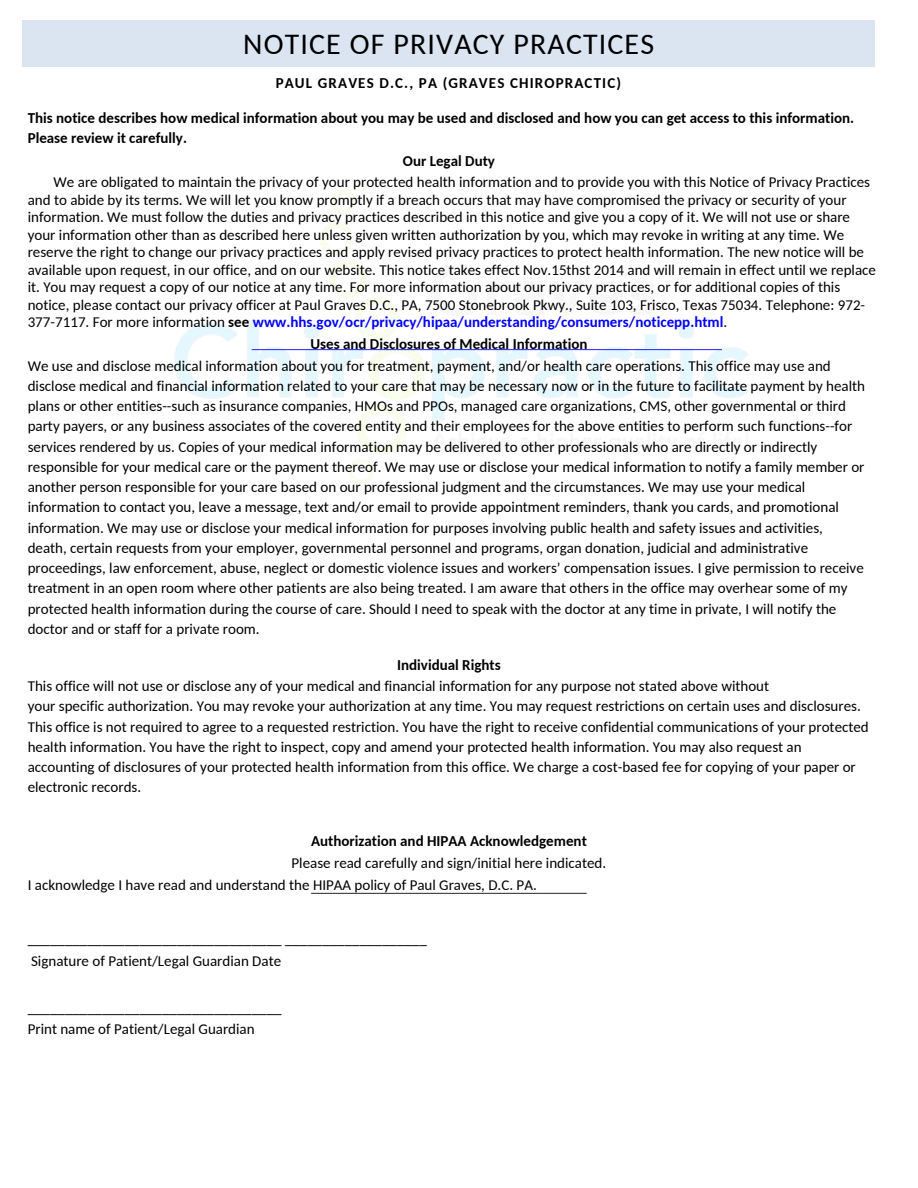
<style>
.page{position:relative;width:918px;height:1188px;background:#fff}
.page>*{position:absolute;margin:0;border:0;box-sizing:border-box;transform-origin:0 0}
.t1{font:30px "Carlito";letter-spacing:.035em;color:#000}
.t2{font:15px/20.2px "Carlito";color:#000}
.t3{font:700 15px/20.2px "Carlito";color:#000}
.t4{font:700 15px "Carlito";letter-spacing:.075em;color:#000}
.s1{font-weight:700}
.s2{font-weight:700;color:#00f}
</style>
<div class="page">
<img style="left:174px;top:184px;width:574px;height:301px">
<hr style="left:252px;top:349px;width:470px;height:1px;background:#00f">
<hr style="left:311px;top:893px;width:276px;height:1px;background:#000">
<div style="left:22px;top:20px;width:853px;height:46px;background:#dbe5f1"></div>
<h1 class="t1" style="left:243px;top:32px;width:412px">NOTICE OF PRIVACY PRACTICES</h1>
<p class="t4" style="left:276px;top:77px;width:347px">PAUL GRAVES D.C., PA (GRAVES CHIROPRACTIC)</p>
<p class="t3" style="left:28px;top:109px;width:828px">This notice describes how medical information about you may be used and disclosed and how you can get access to this information.<br>Please review it carefully.</p>
<p class="t3" style="left:403px;top:152px;width:94px">Our Legal Duty</p>
<p class="t2" style="left:28px;top:175px;width:850px;line-height:17.4px;text-indent:26px">We are obligated to maintain the privacy of your protected health information and to provide you with this Notice of Privacy Practices and to abide by its terms. We will let you know promptly if a breach occurs that may have compromised the privacy or security of your information. We must follow the duties and privacy practices described in this notice and give you a copy of it. We will not use or share your information other than as described here unless given written authorization by you, which may revoke in writing at any time. We reserve the right to change our privacy practices and apply revised privacy practices to protect health information. The new notice will be available upon request, in our office, and on our website. This notice takes effect Nov.15thst 2014 and will remain in effect until we replace it. You may request a copy of our notice at any time. For more information about our privacy practices, or for additional copies of this notice, please contact our privacy officer at Paul Graves D.C., PA, 7500 Stonebrook Pkwy., Suite 103, Frisco, Texas 75034. Telephone: 972- 377-7117. For more information <span class="s1">see</span> <span class="s2">www.hhs.gov/ocr/privacy/hipaa/understanding/consumers/noticepp.html</span>.</p>
<p class="t3" style="left:310px;top:335px;width:279px">Uses and Disclosures of Medical Information</p>
<p class="t2" style="left:28px;top:357px;width:839px">We use and disclose medical information about you for treatment, payment, and/or health care operations. This office may use and disclose medical and financial information related to your care that may be necessary now or in the future to facilitate payment by health plans or other entities--such as insurance companies, HMOs and PPOs, managed care organizations, CMS, other governmental or third party payers, or any business associates of the covered entity and their employees for the above entities to perform such functions--for services rendered by us. Copies of your medical information may be delivered to other professionals who are directly or indirectly responsible for your medical care or the payment thereof. We may use or disclose your medical information to notify a family member or another person responsible for your care based on our professional judgment and the circumstances. We may use your medical information to contact you, leave a message, text and/or email to provide appointment reminders, thank you cards, and promotional information. We may use or disclose your medical information for purposes involving public health and safety issues and activities, death, certain requests from your employer, governmental personnel and programs, organ donation, judicial and administrative proceedings, law enforcement, abuse, neglect or domestic violence issues and workers’ compensation issues. I give permission to receive treatment in an open room where other patients are also being treated. I am aware that others in the office may overhear some of my protected health information during the course of care. Should I need to speak with the doctor at any time in private, I will notify the doctor and or staff for a private room.</p>
<p class="t3" style="left:397px;top:656px;width:105px">Individual Rights</p>
<p class="t2" style="left:28px;top:677px;width:843px">This office will not use or disclose any of your medical and financial information for any purpose not stated above without<br>your specific authorization. You may revoke your authorization at any time. You may request restrictions on certain uses and disclosures.<br>This office is not required to agree to a requested restriction. You have the right to receive confidential communications of your protected health information. You have the right to inspect, copy and amend your protected health information. You may also request an accounting of disclosures of your protected health information from this office. We charge a cost-based fee for copying of your paper or electronic records.</p>
<p class="t3" style="left:311px;top:833px;width:277px">Authorization and HIPAA Acknowledgement</p>
<p class="t2" style="left:28px;top:853px;width:580px;line-height:22.5px;text-indent:264px">Please read carefully and sign/initial here indicated.<br>I acknowledge I have read and understand the HIPAA policy of Paul Graves, D.C. PA.</p>
<p class="t2" style="left:28px;top:930px;width:401px;line-height:21.3px">__________________________________ ___________________<br>Signature of Patient/Legal Guardian Date</p>
<p class="t2" style="left:28px;top:999px;width:255px;line-height:21.3px">__________________________________<br>Print name of Patient/Legal Guardian</p>
</div>
